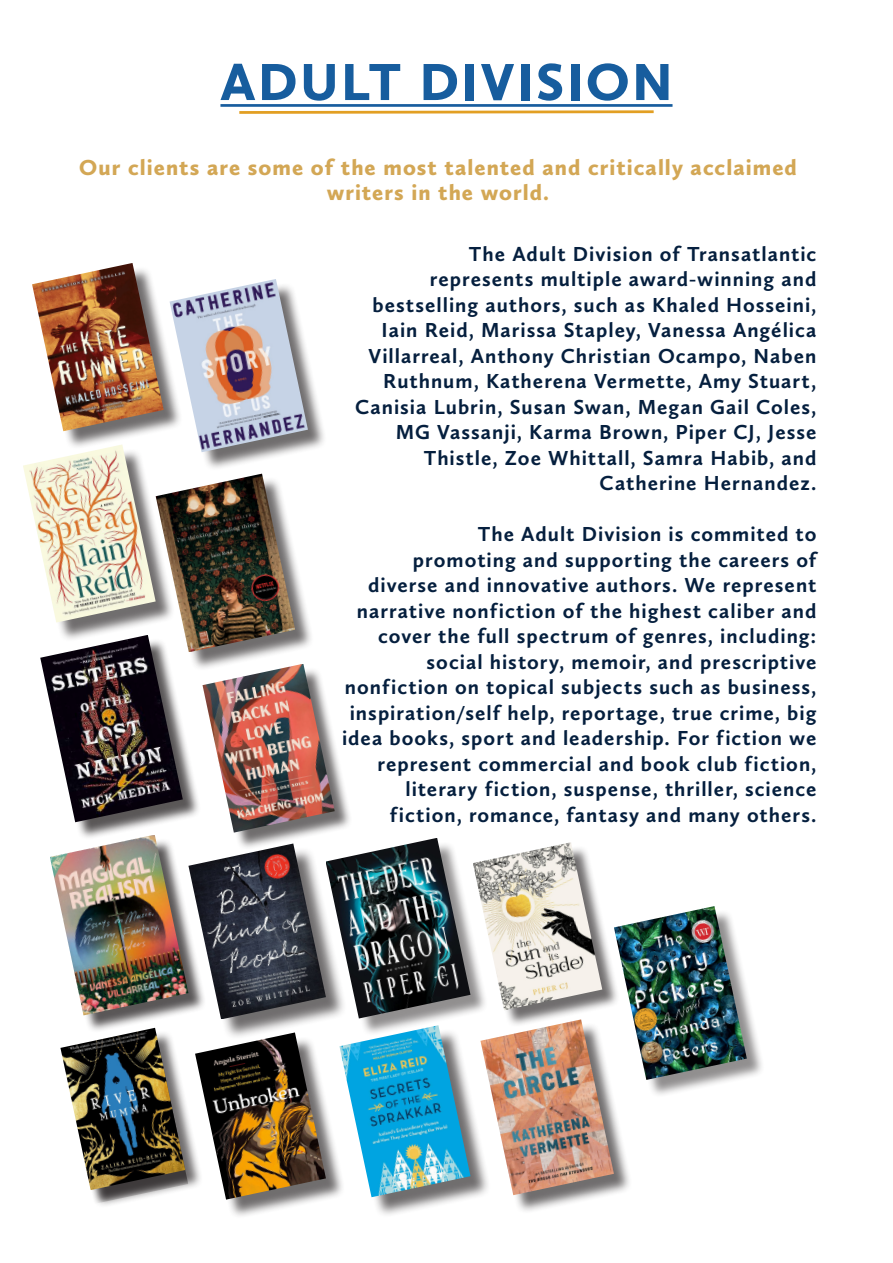
<style>
.page{position:relative;width:893px;height:1263px;background:#fff}
.page>*{position:absolute;margin:0;border:0;box-sizing:border-box;transform-origin:0 0}
.t1{font:900 54px "Calluna Sans";letter-spacing:.05em;color:#175d9e}
.t2{font:900 22.5px/25.5px "Calluna Sans";letter-spacing:.045em;color:#d3a755;text-align:center}
.t3{font:700 21px/25.5px "Calluna Sans";letter-spacing:.045em;color:#051f3e;text-align:right}
</style>
<div class="page">
<hr style="left:220px;top:104px;width:452px;height:3px;background:#175d9e">
<svg style="left:239px;top:110px;width:415px;height:4px"></svg>
<div style="left:35px;top:266px;width:148px;height:184px;background:#231f20;opacity:.65"></div>
<img style="left:32px;top:263px;width:132px;height:168px">
<div style="left:158px;top:476px;width:156px;height:195px;background:#231f20;opacity:.65"></div>
<img style="left:175px;top:474px;width:120px;height:178px">
<div style="left:26px;top:448px;width:149px;height:194px;background:#231f20;opacity:.65"></div>
<img style="left:23px;top:444px;width:133px;height:178px">
<div style="left:192px;top:847px;width:155px;height:193px;background:#231f20;opacity:.65"></div>
<img style="left:207px;top:851px;width:119px;height:168px">
<div style="left:63px;top:1030px;width:140px;height:178px;background:#231f20;opacity:.65"></div>
<div style="left:63px;top:1028px;width:125px;height:176px;background:#231f20;opacity:.65"></div>
<img style="left:60px;top:1033px;width:125px;height:157px">
<div style="left:198px;top:1036px;width:147px;height:183px;background:#231f20;opacity:.65"></div>
<img style="left:195px;top:1032px;width:131px;height:167px">
<div style="left:343px;top:1029px;width:148px;height:189px;background:#231f20;opacity:.65"></div>
<img style="left:339px;top:1037px;width:131px;height:160px">
<div style="left:43px;top:638px;width:158px;height:202px;background:#231f20;opacity:.75"></div>
<img style="left:40px;top:635px;width:143px;height:187px">
<div style="left:53px;top:837px;width:154px;height:196px;background:#231f20;opacity:.75"></div>
<img style="left:50px;top:835px;width:138px;height:180px">
<div style="left:483px;top:1022px;width:150px;height:192px;background:#231f20;opacity:.65"></div>
<img style="left:480px;top:1028px;width:134px;height:167px">
<div style="left:476px;top:845px;width:144px;height:183px;background:#231f20;opacity:.65"></div>
<img style="left:489px;top:842px;width:113px;height:168px">
<div style="left:172px;top:282px;width:155px;height:189px;background:#231f20;opacity:.65"></div>
<img style="left:170px;top:279px;width:138px;height:173px">
<div style="left:205px;top:667px;width:148px;height:184px;background:#231f20;opacity:.65"></div>
<img style="left:202px;top:664px;width:133px;height:169px">
<div style="left:617px;top:909px;width:148px;height:189px;background:#231f20;opacity:.5"></div>
<img style="left:614px;top:906px;width:133px;height:174px">
<div style="left:328px;top:841px;width:161px;height:196px;background:#231f20;opacity:.5"></div>
<img style="left:325px;top:838px;width:145px;height:180px">
<p class="t1" style="left:220px;top:48px;width:454px">ADULT DIVISION</p>
<p class="t2" style="left:79px;top:154px;width:719px">Our clients are some of the most talented and critically acclaimed writers in the world.</p>
<p class="t3" style="left:469px;top:241px;width:349px">The Adult Division of Transatlantic</p>
<p class="t3" style="left:430px;top:266px;width:388px">represents multiple award-winning and</p>
<p class="t3" style="left:355px;top:292px;width:463px">bestselling authors, such as Khaled Hosseini, Iain Reid, Marissa Stapley, Vanessa Angélica Villarreal, Anthony Christian Ocampo, Naben Ruthnum, Katherena Vermette, Amy Stuart, Canisia Lubrin, Susan Swan, Megan Gail Coles, MG Vassanji, Karma Brown, Piper CJ, Jesse</p>
<p class="t3" style="left:424px;top:445px;width:394px">Thistle, Zoe Whittall, Samra Habib, and</p>
<p class="t3" style="left:600px;top:470px;width:218px">Catherine Hernandez.</p>
<p class="t3" style="left:478px;top:521px;width:340px">The Adult Division is commited to</p>
<p class="t3" style="left:413px;top:547px;width:405px">promoting and supporting the careers of</p>
<p class="t3" style="left:357px;top:572px;width:461px">diverse and innovative authors. We represent narrative nonfiction of the highest caliber and cover the full spectrum of genres, including:</p>
<p class="t3" style="left:427px;top:649px;width:391px">social history, memoir, and prescriptive</p>
<p class="t3" style="left:342px;top:674px;width:476px">nonfiction on topical subjects such as business, inspiration/self help, reportage, true crime, big idea books, sport and leadership. For fiction we represent commercial and book club fiction,</p>
<p class="t3" style="left:405px;top:776px;width:412px">literary fiction, suspense, thriller, science</p>
<p class="t3" style="left:390px;top:802px;width:428px">fiction, romance, fantasy and many others.</p>
</div>
